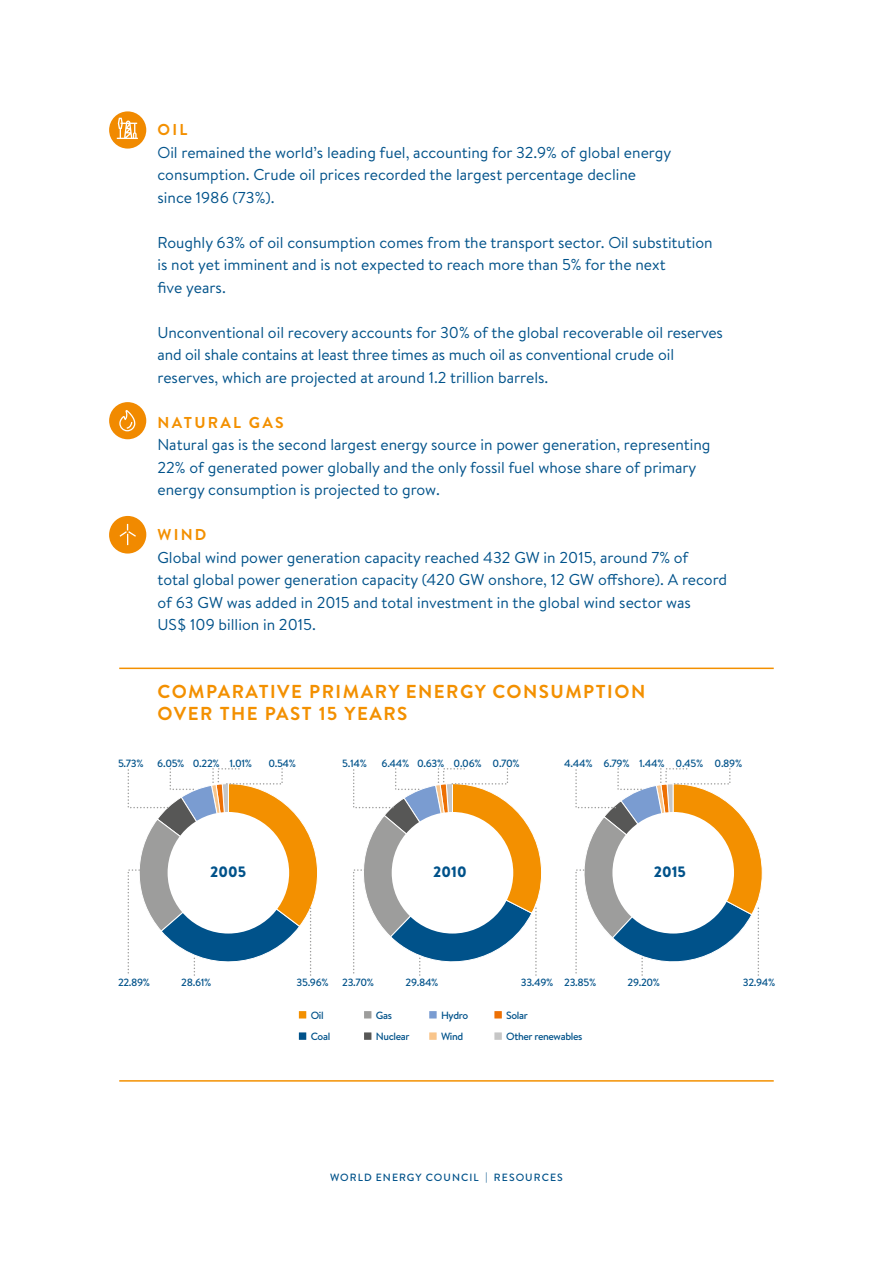
<style>
.page{position:relative;width:893px;height:1263px;background:#fff}
.page>*{position:absolute;margin:0;border:0;box-sizing:border-box;transform-origin:0 0}
.t1{font:700 18.75px/22.5px "Brandon Text";letter-spacing:.08em;color:#f39000}
.t2{font:15.75px/22.5px "Brandon Text";color:#00528a}
.t3{font:700 15.75px "Brandon Text";letter-spacing:.14em;color:#f39000}
.t4{font:900 15px "Brandon Text";color:#00528a}
.t5{font:500 10.5px "Brandon Text";letter-spacing:-.035em;color:#00528a}
.t6{font:500 10.5px "Brandon Text";letter-spacing:.1em;color:#00528a}
</style>
<div class="page">
<hr style="left:119px;top:668px;width:655px;height:1px;background:#f39000">
<hr style="left:119px;top:1080px;width:655px;height:2px;background:#f39000">
<svg style="left:127px;top:768px;width:191px;height:208px"></svg>
<svg style="left:353px;top:768px;width:189px;height:208px"></svg>
<svg style="left:575px;top:768px;width:188px;height:208px"></svg>
<div style="left:299px;top:1011px;width:7px;height:7px;background:#f39000"></div>
<div style="left:364px;top:1011px;width:7px;height:7px;background:#9d9d9c"></div>
<div style="left:429px;top:1011px;width:8px;height:7px;background:#7a9cd1"></div>
<div style="left:494px;top:1011px;width:8px;height:7px;background:#ed7004"></div>
<div style="left:299px;top:1032px;width:7px;height:8px;background:#00528a"></div>
<div style="left:364px;top:1032px;width:7px;height:8px;background:#575756"></div>
<div style="left:429px;top:1032px;width:8px;height:8px;background:#f9c58b"></div>
<div style="left:494px;top:1032px;width:8px;height:8px;background:#c6c6c6"></div>
<div style="left:109px;top:111px;width:37px;height:38px;background:#f18a00;border-radius:50%"></div>
<svg style="left:117px;top:118px;width:21px;height:21px"></svg>
<div style="left:109px;top:402px;width:37px;height:37px;background:#f18a00;border-radius:50%"></div>
<svg style="left:119px;top:410px;width:16px;height:21px"></svg>
<svg style="left:109px;top:516px;width:37px;height:37px"></svg>
<p class="t3" style="left:158px;top:119px;width:31px">OIL</p>
<p class="t2" style="left:157px;top:140px;width:515px">Oil remained the world’s leading fuel, accounting for 32.9% of global energy consumption. Crude oil prices recorded the largest percentage decline since 1986 (73%).</p>
<p class="t2" style="left:157px;top:230px;width:557px">Roughly 63% of oil consumption comes from the transport sector. Oil substitution is not yet imminent and is not expected to reach more than 5% for the next<br>five years.</p>
<p class="t2" style="left:157px;top:320px;width:567px">Unconventional oil recovery accounts for 30% of the global recoverable oil reserves and oil shale contains at least three times as much oil as conventional crude oil reserves, which are projected at around 1.2 trillion barrels.</p>
<p class="t3" style="left:158px;top:411px;width:128px">NATURAL GAS</p>
<p class="t2" style="left:157px;top:433px;width:554px">Natural gas is the second largest energy source in power generation, representing<br>22% of generated power globally and the only fossil fuel whose share of primary energy consumption is projected to grow.</p>
<p class="t3" style="left:158px;top:524px;width:50px">WIND</p>
<p class="t2" style="left:157px;top:545px;width:571px">Global wind power generation capacity reached 432 GW in 2015, around 7% of<br>total global power generation capacity (420 GW onshore, 12 GW offshore). A record of 63 GW was added in 2015 and total investment in the global wind sector was<br>US$ 109 billion in 2015.</p>
<p class="t1" style="left:158px;top:679px;width:489px">COMPARATIVE PRIMARY ENERGY CONSUMPTION<br>OVER THE PAST 15 YEARS</p>
<p class="t5" style="left:118px;top:756px;width:27px">5.73%</p>
<p class="t5" style="left:157px;top:756px;width:96px">6.05% 0.22% 1.01%</p>
<p class="t5" style="left:268px;top:756px;width:29px">0.54%</p>
<p class="t5" style="left:342px;top:756px;width:26px">5.14%</p>
<p class="t5" style="left:382px;top:756px;width:140px">6.44% 0.63% 0.06% 0.70%</p>
<p class="t5" style="left:564px;top:756px;width:179px">4.44% 6.79% 1.44% 0.45% 0.89%</p>
<p class="t4" style="left:210px;top:861px;width:37px">2005</p>
<p class="t4" style="left:433px;top:861px;width:35px">2010</p>
<p class="t4" style="left:654px;top:861px;width:34px">2015</p>
<p class="t5" style="left:181px;top:975px;width:32px">28.61%</p>
<p class="t5" style="left:297px;top:975px;width:34px">35.96%</p>
<p class="t5" style="left:406px;top:975px;width:34px">29.84%</p>
<p class="t5" style="left:521px;top:975px;width:34px">33.49%</p>
<p class="t5" style="left:628px;top:975px;width:34px">29.20%</p>
<p class="t5" style="left:743px;top:975px;width:34px">32.94%</p>
<p class="t5" style="left:118px;top:975px;width:34px">22.89%</p>
<p class="t5" style="left:342px;top:975px;width:33px">23.70%</p>
<p class="t5" style="left:564px;top:975px;width:34px">23.85%</p>
<p class="t5" style="left:311px;top:1008px;width:14px">Oil</p>
<p class="t5" style="left:376px;top:1008px;width:18px">Gas</p>
<p class="t5" style="left:441px;top:1008px;width:29px">Hydro</p>
<p class="t5" style="left:506px;top:1008px;width:23px">Solar</p>
<p class="t5" style="left:311px;top:1029px;width:21px">Coal</p>
<p class="t5" style="left:376px;top:1029px;width:35px">Nuclear</p>
<p class="t5" style="left:441px;top:1029px;width:24px">Wind</p>
<p class="t5" style="left:506px;top:1029px;width:78px">Other renewables</p>
<p class="t6" style="left:330px;top:1170px;width:234px">WORLD ENERGY COUNCIL | RESOURCES</p>
</div>
